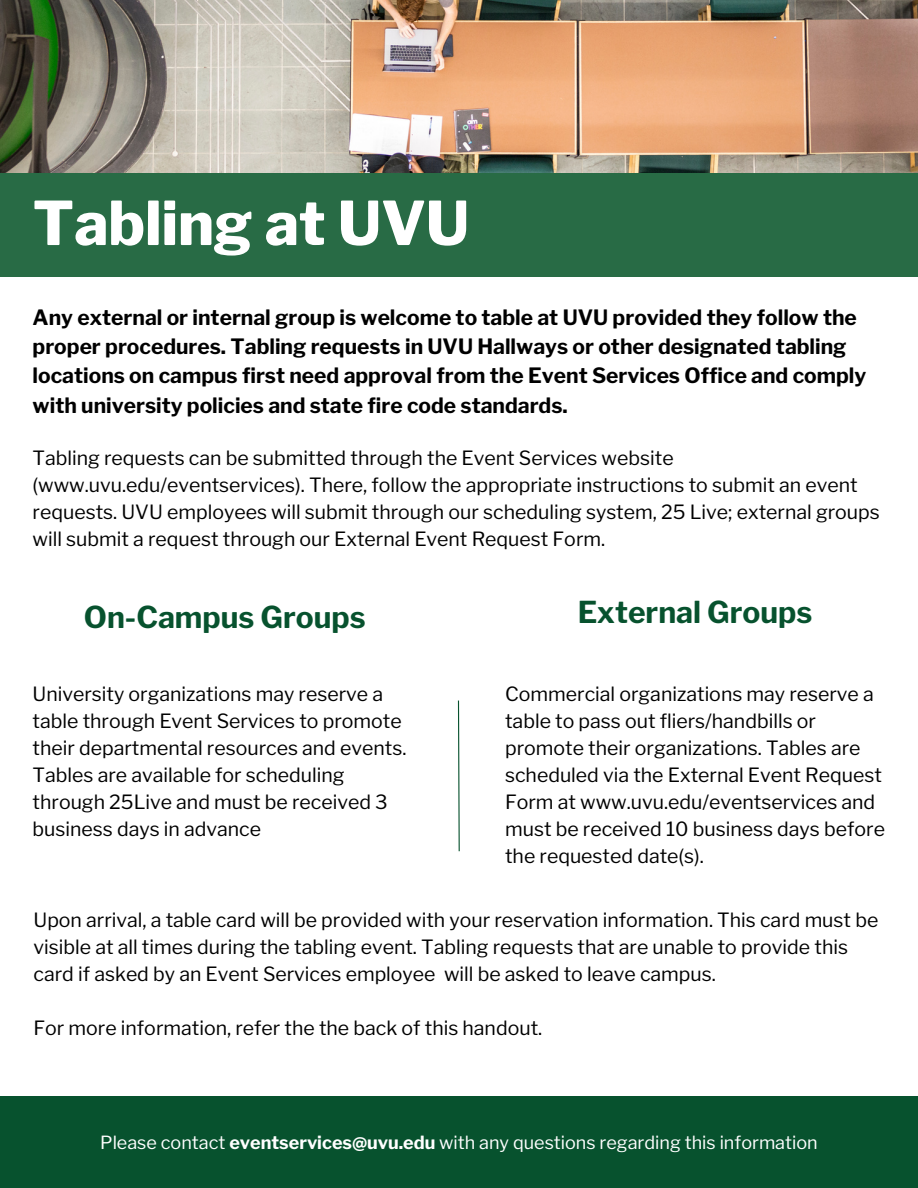
<style>
.page{position:relative;width:918px;height:1188px;background:#fff}
.page>*{position:absolute;margin:0;border:0;box-sizing:border-box;transform-origin:0 0}
.t1{font:800 60px "Libre Franklin";color:#fff}
.t2{font:700 30px "Libre Franklin";color:#07522e}
.t3{font:700 21px/29.2px "Libre Franklin";color:#000}
.t4{font:19.5px/27px "Libre Franklin";color:#000}
.t5{font:18px "Libre Franklin";color:#fff}
.s1{font-weight:700}
</style>
<div class="page">
<img style="left:0;top:0;width:918px;height:277px">
<div style="left:0;top:1096px;width:918px;height:92px;background:#07522e"></div>
<div style="left:0;top:173px;width:918px;height:103px;background:#286b45"></div>
<svg style="left:457px;top:700px;width:3px;height:152px"></svg>
<p class="t1" style="left:33px;top:187px;width:438px">Tabling at UVU</p>
<p class="t3" style="left:33px;top:303px;width:835px">Any external or internal group is welcome to table at UVU provided they follow the proper procedures. Tabling requests in UVU Hallways or other designated tabling locations on campus first need approval from the Event Services Office and comply with university policies and state fire code standards.</p>
<p class="t4" style="left:33px;top:444px;width:849px">Tabling requests can be submitted through the Event Services website (www.uvu.edu/eventservices). There, follow the appropriate instructions to submit an event requests. UVU employees will submit through our scheduling system, 25 Live; external groups will submit a request through our External Event Request Form.</p>
<p class="t2" style="left:84px;top:599px;width:283px">On-Campus Groups</p>
<p class="t2" style="left:578px;top:594px;width:236px">External Groups</p>
<p class="t4" style="left:33px;top:680px;width:375px">University organizations may reserve a table through Event Services to promote their departmental resources and events.<br>Tables are available for scheduling through 25Live and must be received 3 business days in advance</p>
<p class="t4" style="left:505px;top:680px;width:381px">Commercial organizations may reserve a table to pass out fliers/handbills or promote their organizations. Tables are scheduled via the External Event Request Form at www.uvu.edu/eventservices and must be received 10 business days before the requested date(s).</p>
<p class="t4" style="left:34px;top:907px;width:846px">Upon arrival, a table card will be provided with your reservation information. This card must be visible at all times during the tabling event. Tabling requests that are unable to provide this card if asked by an Event Services employee will be asked to leave campus.</p>
<p class="t4" style="left:34px;top:1015px;width:510px">For more information, refer the the back of this handout.</p>
<p class="t5" style="left:100px;top:1132px;width:719px">Please contact <span class="s1">eventservices@uvu.edu</span> with any questions regarding this information</p>
</div>
